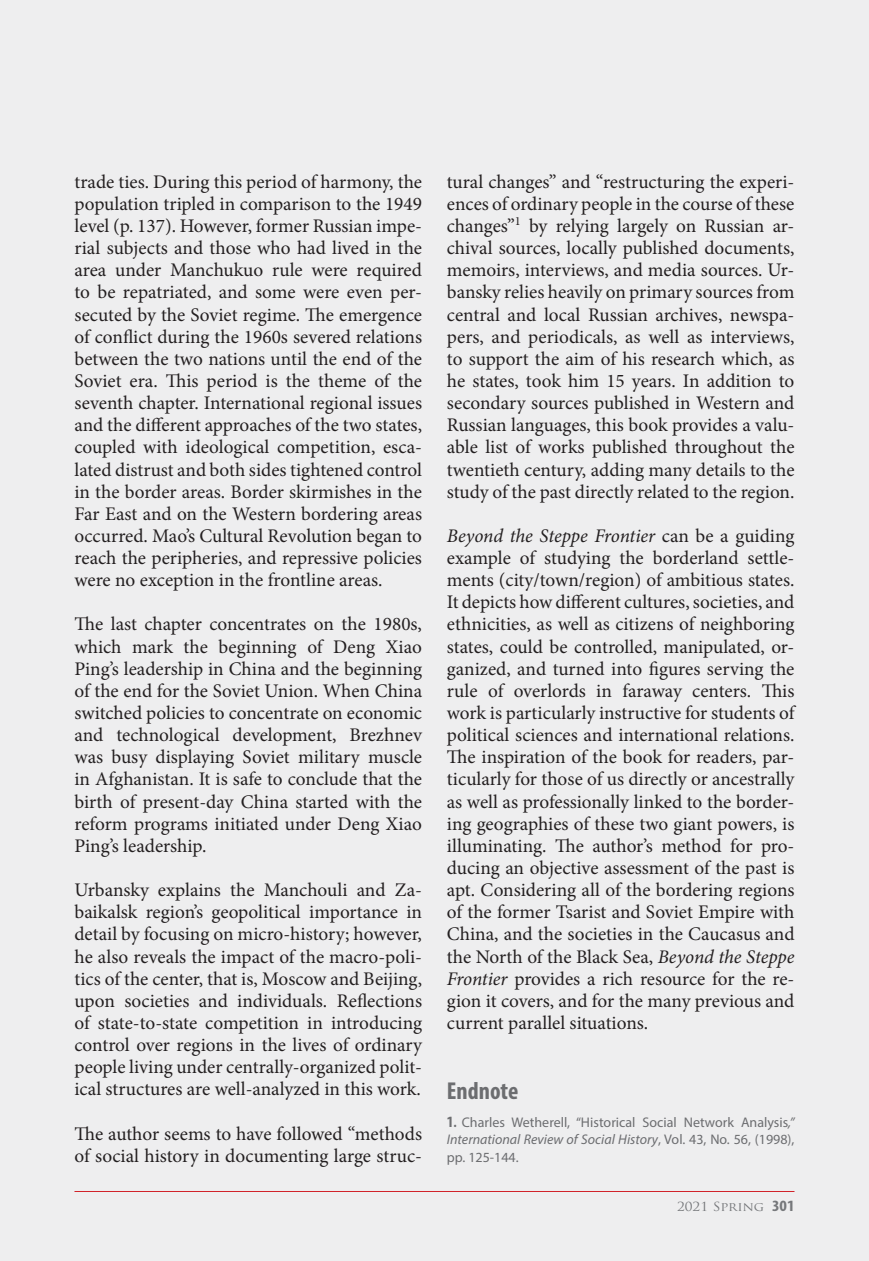
<style>
.page{position:relative;width:869px;height:1261px;background:#fff}
.page>*{position:absolute;margin:0;border:0;box-sizing:border-box;transform-origin:0 0}
.t1{font:700 condensed 24.5px "Myriad Pro";color:#6c6d70}
.t2{font:19.25px/22.1px "Minion Pro";color:#231f20;text-align:justify}
.t3{font:14px/17.5px "Myriad Pro";color:#6c6d70;text-align:justify}
.t4{font:12.25px "Trajan Pro";color:#76787b;scale:1.11 1}
.s1{font-style:italic}
.s2{font-weight:700;font-stretch:condensed;font-size:15.75px}
.s3{font-weight:700;font-stretch:condensed}
.s4{font-family:"Myriad Pro";font-weight:700;font-stretch:condensed;font-size:15.75px}
</style>
<div class="page">
<div style="left:0;top:0;width:868px;height:1260px;background:#eeeeef"></div>
<hr style="left:74px;top:1190px;width:720px;height:1px;background:#d1232a">
<p class="t2" style="left:74px;top:171px;width:349px">trade ties. During this period of harmony, the population tripled in comparison to the 1949 level (p. 137). However, former Russian impe&shy;rial subjects and those who had lived in the area under Manchukuo rule were required to be repatriated, and some were even per&shy;secuted by the Soviet regime. The emergence of conflict during the 1960s severed relations between the two nations until the end of the Soviet era. This period is the theme of the seventh chapter. International regional issues and the different approaches of the two states, coupled with ideological competition, esca&shy;lated distrust and both sides tightened control in the border areas. Border skirmishes in the Far East and on the Western bordering areas occurred. Mao’s Cultural Revolution began to reach the peripheries, and repressive policies were no exception in the frontline areas.</p>
<p class="t2" style="left:74px;top:613px;width:349px">The last chapter concentrates on the 1980s, which mark the beginning of Deng Xiao Ping’s leadership in China and the beginning of the end for the Soviet Union. When China switched policies to concentrate on economic and technological development, Brezhnev was busy displaying Soviet military muscle in Afghanistan. It is safe to conclude that the birth of present-day China started with the reform programs initiated under Deng Xiao Ping’s leadership.</p>
<p class="t2" style="left:74px;top:878px;width:349px">Urbansky explains the Manchouli and Za&shy;baikalsk region’s geopolitical importance in detail by focusing on micro-history; however, he also reveals the impact of the macro-poli&shy;tics of the center, that is, Moscow and Beijing, upon societies and individuals. Reflections of state-to-state competition in introducing control over regions in the lives of ordinary people living under centrally-organized polit&shy;ical structures are well-analyzed in this work.</p>
<p class="t2" style="left:74px;top:1122px;width:349px">The author seems to have followed “methods of social history in documenting large struc-</p>
<p class="t2" style="left:446px;top:171px;width:349px">tural changes” and “restructuring the experi&shy;ences of ordinary people in the course of these changes”<sup>1</sup> by relying largely on Russian ar&shy;chival sources, locally published documents, memoirs, interviews, and media sources. Ur&shy;bansky relies heavily on primary sources from central and local Russian archives, newspa&shy;pers, and periodicals, as well as interviews, to support the aim of his research which, as he states, took him 15 years. In addition to secondary sources published in Western and Russian languages, this book provides a valu&shy;able list of works published throughout the twentieth century, adding many details to the study of the past directly related to the region.</p>
<p class="t2" style="left:446px;top:524px;width:349px"><span class="s1">Beyond the Steppe Frontier</span> can be a guiding example of studying the borderland settle&shy;ments (city/town/region) of ambitious states.<br>It depicts how different cultures, societies, and ethnicities, as well as citizens of neighboring states, could be controlled, manipulated, or&shy;ganized, and turned into figures serving the rule of overlords in faraway centers. This work is particularly instructive for students of political sciences and international relations.<br>The inspiration of the book for readers, par&shy;ticularly for those of us directly or ancestrally as well as professionally linked to the border&shy;ing geographies of these two giant powers, is illuminating. The author’s method for pro&shy;ducing an objective assessment of the past is apt. Considering all of the bordering regions of the former Tsarist and Soviet Empire with China, and the societies in the Caucasus and the North of the Black Sea, <span class="s1">Beyond the Steppe Frontier</span> provides a rich resource for the re&shy;gion it covers, and for the many previous and current parallel situations.</p>
<p class="t1" style="left:446px;top:1075px;width:73px">Endnote</p>
<p class="t3" style="left:446px;top:1112px;width:349px"><span class="s2">1</span><span class="s3">.</span> Charles Wetherell, “Historical Social Network Analysis<span class="s1">,” International Review of Social History</span>, Vol. 43, No. 56, (1998), pp. 125-144.</p>
<p class="t4" style="left:676px;top:1198px;width:107px">2021 Sprıng <span class="s4">301</span></p>
</div>
